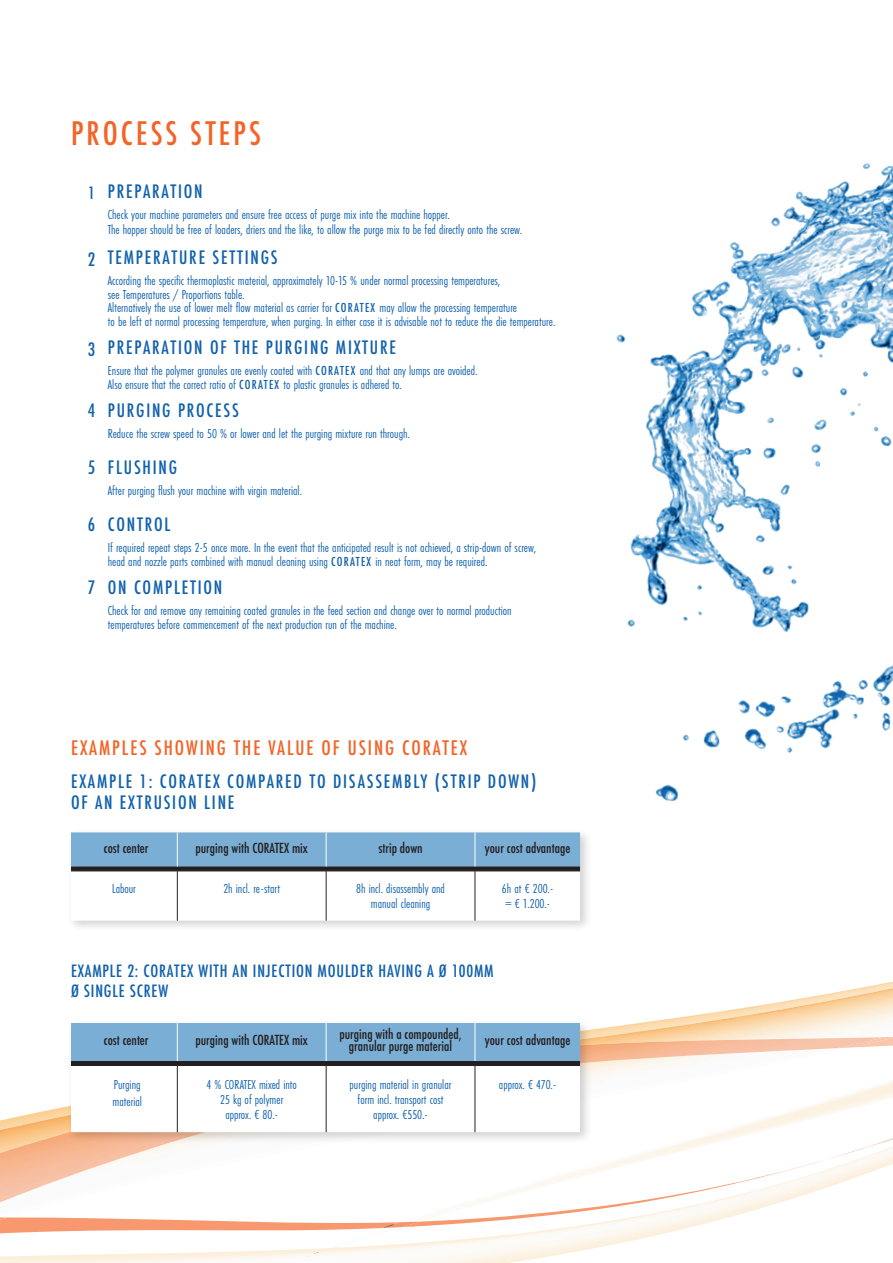
<style>
.page{position:relative;width:893px;height:1263px;background:#fff}
.page>*{position:absolute;margin:0;border:0;box-sizing:border-box;transform-origin:0 0}
.t1{font:500 condensed 31.5px "Futura";letter-spacing:.1em;color:#f26428}
.t2{font:500 condensed 19.5px "Futura";letter-spacing:.1em;color:#f26428}
.t3{font:500 condensed 18px/21.6px "Futura";letter-spacing:.1em;color:#1161ac}
.t4{font:500 condensed 16.5px/19.8px "Futura";letter-spacing:.05em;color:#1161ac}
.t5{font:13.5px/15px "Futura PT Cond";color:#1161ac}
.t6{font:500 condensed 13.5px/12px "Futura";color:#231f20;text-align:center}
.s1{font-size:16.5px}
.s2{font-family:"Futura";font-weight:500;font-stretch:condensed;font-size:12px}
</style>
<div class="page">
<img style="left:593px;top:988px;width:300px;height:49px">
<svg style="left:852px;top:1033px;width:41px;height:4px"></svg>
<img style="left:886px;top:1037px;width:7px;height:9px">
<img style="left:593px;top:1037px;width:293px;height:40px">
<svg style="left:0;top:1106px;width:189px;height:40px"></svg>
<img style="left:0;top:1146px;width:893px;height:117px">
<img style="left:292px;top:1248px;width:47px;height:15px">
<img style="left:616px;top:163px;width:277px;height:639px">
<div style="left:67px;top:828px;width:526px;height:105px;background:#231f20;opacity:.2"></div>
<svg style="left:71px;top:832px;width:509px;height:89px"></svg>
<hr style="left:177px;top:832px;width:1px;height:34px;background:#fff">
<hr style="left:326px;top:832px;width:1px;height:34px;background:#fff">
<hr style="left:475px;top:832px;width:1px;height:34px;background:#fff">
<hr style="left:71px;top:871px;width:106px;height:1px;background:#231f20">
<hr style="left:177px;top:871px;width:1px;height:50px;background:#231f20">
<hr style="left:326px;top:871px;width:1px;height:50px;background:#231f20">
<hr style="left:475px;top:871px;width:1px;height:50px;background:#231f20">
<hr style="left:177px;top:871px;width:149px;height:1px;background:#231f20">
<hr style="left:326px;top:871px;width:149px;height:1px;background:#231f20">
<hr style="left:475px;top:871px;width:105px;height:1px;background:#231f20">
<div style="left:67px;top:1019px;width:526px;height:126px;background:#231f20;opacity:.2"></div>
<svg style="left:71px;top:1023px;width:509px;height:109px"></svg>
<hr style="left:177px;top:1023px;width:1px;height:38px;background:#fff">
<hr style="left:326px;top:1023px;width:1px;height:38px;background:#fff">
<hr style="left:475px;top:1023px;width:1px;height:38px;background:#fff">
<hr style="left:71px;top:1065px;width:106px;height:1px;background:#231f20">
<hr style="left:177px;top:1066px;width:1px;height:66px;background:#231f20">
<hr style="left:326px;top:1066px;width:1px;height:66px;background:#231f20">
<hr style="left:475px;top:1066px;width:1px;height:66px;background:#231f20">
<hr style="left:177px;top:1065px;width:149px;height:1px;background:#231f20">
<hr style="left:326px;top:1065px;width:149px;height:1px;background:#231f20">
<hr style="left:475px;top:1065px;width:105px;height:1px;background:#231f20">
<h1 class="t1" style="left:71px;top:113px;width:191px">PROCESS STEPS</h1>
<h3 class="t3" style="left:88px;top:181px;width:116px"><span class="s1">1</span> PREPARATION</h3>
<p class="t5" style="left:108px;top:207px;width:416px">Check your machine parameters and ensure free access of purge mix into the machine hopper.<br>The hopper should be free of loaders, driers and the like, to allow the purge mix to be fed directly onto the screw.</p>
<h3 class="t3" style="left:88px;top:247px;width:191px">2 TEMPERATURE SETTINGS</h3>
<p class="t5" style="left:108px;top:274px;width:449px;line-height:13.5px">According the specific thermoplastic material, approximately 10-15 % under normal processing temperatures,<br>see Temperatures / Proportions table.<br>Alternatively the use of lower melt flow material as carrier for <span class="s2">CORATEX</span> may allow the processing temperature<br>to be left at normal processing temperature, when purging. In either case it is advisable not to reduce the die temperature.</p>
<h3 class="t3" style="left:88px;top:337px;width:310px">3 PREPARATION OF THE PURGING MIXTURE</h3>
<p class="t5" style="left:108px;top:364px;width:371px;line-height:13.5px">Ensure that the polymer granules are evenly coated with <span class="s2">CORATEX</span> and that any lumps are avoided.<br>Also ensure that the correct ratio of <span class="s2">CORATEX</span> to plastic granules is adhered to.</p>
<h3 class="t3" style="left:88px;top:400px;width:152px">4 PURGING PROCESS</h3>
<p class="t5" style="left:108px;top:426px;width:304px">Reduce the screw speed to 50 % or lower and let the purging mixture run through.</p>
<h3 class="t3" style="left:88px;top:457px;width:91px">5 FLUSHING</h3>
<p class="t5" style="left:108px;top:483px;width:196px">After purging flush your machine with virgin material.</p>
<h3 class="t3" style="left:88px;top:514px;width:84px">6 CONTROL</h3>
<p class="t5" style="left:108px;top:541px;width:430px;line-height:13.5px">If required repeat steps 2-5 once more. In the event that the anticipated result is not achieved, a strip-down of screw, head and nozzle parts combined with manual cleaning using <span class="s2">CORATEX</span> in neat form, may be required.</p>
<h3 class="t3" style="left:88px;top:577px;width:136px">7 ON COMPLETION</h3>
<p class="t5" style="left:108px;top:604px;width:405px;line-height:13.5px">Check for and remove any remaining coated granules in the feed section and change over to normal production temperatures before commencement of the next production run of the machine.</p>
<h2 class="t2" style="left:71px;top:735px;width:398px">EXAMPLES SHOWING THE VALUE OF USING CORATEX</h2>
<h3 class="t3" style="left:71px;top:770px;width:467px">EXAMPLE 1: CORATEX COMPARED TO DISASSEMBLY (STRIP DOWN)<br>OF AN EXTRUSION LINE</h3>
<p class="t6" style="left:104px;top:842px;width:46px">cost center</p>
<p class="t6" style="left:195px;top:842px;width:114px">purging with CORATEX mix</p>
<p class="t6" style="left:378px;top:842px;width:46px">strip down</p>
<p class="t6" style="left:485px;top:842px;width:87px">your cost advantage</p>
<p class="t5" style="left:112px;top:881px;width:25px">Labour</p>
<p class="t5" style="left:223px;top:881px;width:58px">2h incl. re-start</p>
<p class="t5" style="left:356px;top:881px;width:90px;text-align:center">8h incl. disassembly and manual cleaning</p>
<p class="t5" style="left:502px;top:881px;width:53px">6h at € 200.- = € 1.200.-</p>
<p class="t4" style="left:71px;top:961px;width:424px">EXAMPLE 2: CORATEX WITH AN INJECTION MOULDER HAVING A Ø 100MM<br>Ø SINGLE SCREW</p>
<p class="t6" style="left:104px;top:1034px;width:46px">cost center</p>
<p class="t6" style="left:195px;top:1034px;width:114px">purging with CORATEX mix</p>
<p class="t6" style="left:339px;top:1028px;width:124px">purging with a compounded, granular purge material</p>
<p class="t6" style="left:485px;top:1034px;width:87px">your cost advantage</p>
<p class="t5" style="left:113px;top:1075px;width:31px;line-height:17.1px">Purging material</p>
<p class="t5" style="left:206px;top:1076px;width:92px;text-align:center">4 % CORATEX mixed into<br>25 kg of polymer approx. € 80.-</p>
<p class="t5" style="left:350px;top:1076px;width:103px;text-align:center">purging material in granular form incl. transport cost approx. €550.-</p>
<p class="t5" style="left:499px;top:1076px;width:59px">approx. € 470.-</p>
</div>
